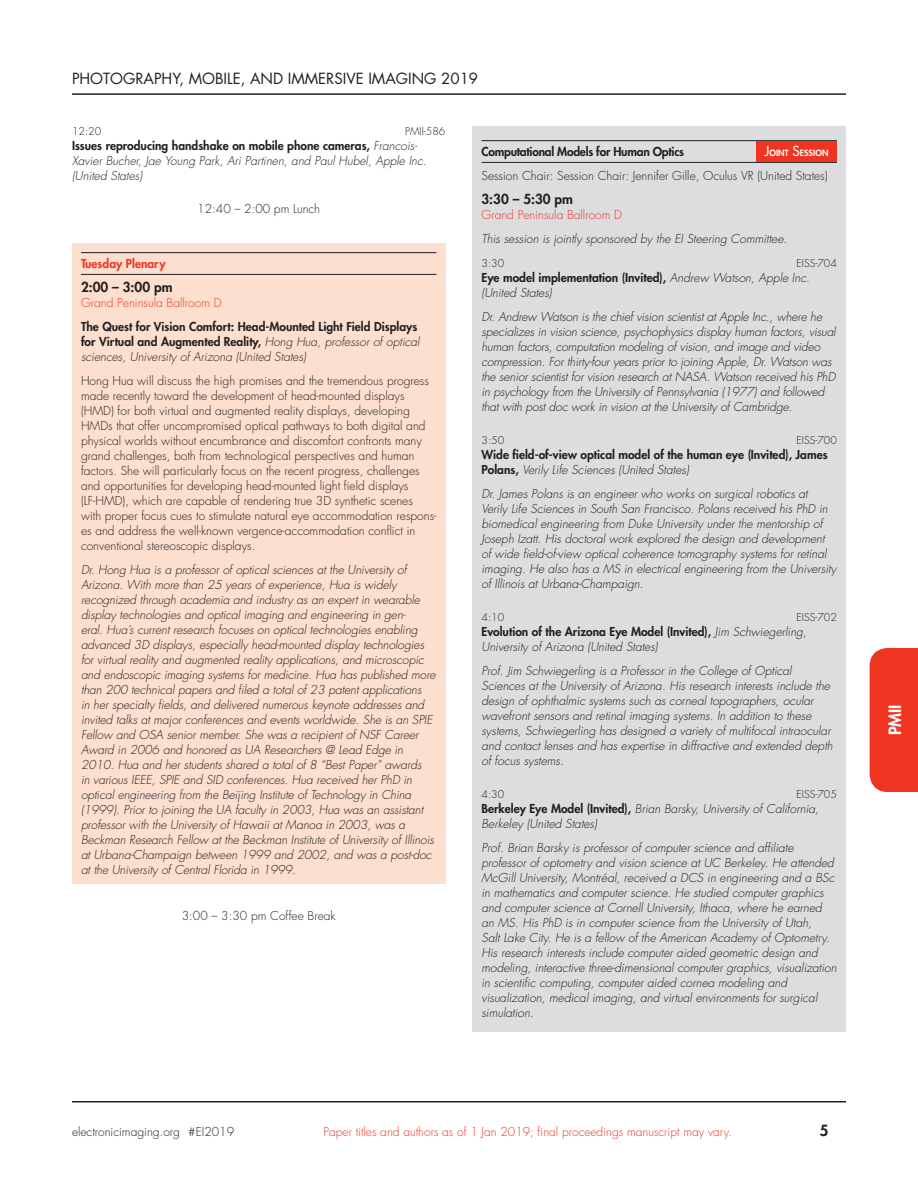
<style>
.page{position:relative;width:918px;height:1188px;background:#fff}
.page>*{position:absolute;margin:0;border:0;box-sizing:border-box;transform-origin:0 0}
.t1{font:800 16.5px "Futura Std";color:#fff}
.t2{font:15px "Futura Std";color:#231f20}
.t3{font:800 15px "Futura Std";color:#231f20}
.Txt_sb{font:800 13.5px "Futura Std";color:#231f20}
.Time{font:800 13.5px "Futura Std";color:#231f20}
.Txt_sb-2{font:italic 300 12px/15px "Futura Std";color:#231f20}
.Txt_sb-3{font:300 12px/15px "Futura Std";color:#231f20}
.Event{font:800 12px/15px "Futura Std";color:#231f20}
.Txt{font:300 12px "Futura Std";color:#ef3522}
.Event-2{font:800 12px "Futura Std";letter-spacing:-.02em;color:#231f20}
.Event-3{font:800 12px "Futura Std";color:#ef3522}
.Paper_No{font:300 10.5px "Futura Std";color:#231f20}
.Txt-2{font:800 8.4px "Futura Std";letter-spacing:.015em;color:#fff}
.s1{font-weight:800;font-style:normal}
.s2{font-weight:300;font-style:italic}
.s3{font-weight:500;font-size:13.5px}
</style>
<div class="page">
<hr style="left:72px;top:93px;width:774px;height:2px;background:#231f20">
<div style="left:870px;top:648px;width:48px;height:144px;background:#ef3522"></div>
<hr style="left:72px;top:1101px;width:774px;height:1px;background:#231f20">
<div style="left:72px;top:243px;width:374px;height:641px;background:#fddfcf"></div>
<hr style="left:81px;top:252px;width:355px;height:1px;background:#231f20">
<hr style="left:81px;top:274px;width:355px;height:1px;background:#231f20">
<div style="left:472px;top:126px;width:374px;height:905px;background:#dcdddf"></div>
<hr style="left:482px;top:140px;width:355px;height:1px;background:#231f20">
<hr style="left:482px;top:162px;width:355px;height:1px;background:#231f20">
<div style="left:756px;top:141px;width:81px;height:21px;background:#ef3522"></div>
<p class="t2" style="left:72px;top:69px;width:19px">PHOTOGRAPHY</p>
<p class="t2" style="left:179px;top:69px;width:32px">, MOBILE</p>
<p class="t2" style="left:241px;top:69px;width:22px">, AND</p>
<p class="t2" style="left:288px;top:69px;width:14px">IMMERSIVE</p>
<p class="t2" style="left:368px;top:69px;width:16px">IMAGING</p>
<p class="t2" style="left:441px;top:69px;width:38px">2019</p>
<p class="Paper_No" style="left:72px;top:124px;width:31px">12:20</p>
<p class="Paper_No" style="left:405px;top:124px;width:42px">PMII-586</p>
<p class="Txt_sb-2" style="left:72px;top:138px;width:356px"><span class="s1">Issues reproducing handshake on mobile phone cameras,</span> Francois-<br>Xavier Bucher, Jae Young Park, Ari Partinen, and Paul Hubel, Apple Inc. (United States)</p>
<p class="Txt_sb-3" style="left:197px;top:201px;width:124px">12:40 – 2:00 pm Lunch</p>
<p class="Event-3" style="left:81px;top:256px;width:86px">Tuesday Plenary</p>
<p class="Txt_sb" style="left:81px;top:278px;width:93px">2:00 – 3:00 pm</p>
<p class="Txt" style="left:81px;top:295px;width:142px">Grand Peninsula Ballroom D</p>
<p class="Event" style="left:81px;top:319px;width:340px">The Quest for Vision Comfort: Head-Mounted Light Field Displays for Virtual and Augmented Reality, <span class="s2">Hong Hua, professor of optical sciences, University of Arizona (United States)</span></p>
<p class="Txt_sb-3" style="left:81px;top:373px;width:357px">Hong Hua will discuss the high promises and the tremendous progress made recently toward the development of head-mounted displays (HMD) for both virtual and augmented reality displays, developing HMDs that offer uncompromised optical pathways to both digital and physical worlds without encumbrance and discomfort confronts many grand challenges, both from technological perspectives and human factors. She will particularly focus on the recent progress, challenges and opportunities for developing head-mounted light field displays (LF-HMD), which are capable of rendering true 3D synthetic scenes<br>with proper focus cues to stimulate natural eye accommodation respons&shy;es and address the well-known vergence-accommodation conflict in conventional stereoscopic displays.</p>
<p class="Txt_sb-2" style="left:81px;top:562px;width:356px">Dr. Hong Hua is a professor of optical sciences at the University of Arizona. With more than 25 years of experience, Hua is widely recognized through academia and industry as an expert in wearable display technologies and optical imaging and engineering in gen-<br>eral. Hua’s current research focuses on optical technologies enabling advanced 3D displays, especially head-mounted display technologies for virtual reality and augmented reality applications, and microscopic and endoscopic imaging systems for medicine. Hua has published more than 200 technical papers and filed a total of 23 patent applications<br>in her specialty fields, and delivered numerous keynote addresses and invited talks at major conferences and events worldwide. She is an SPIE Fellow and OSA senior member. She was a recipient of NSF Career Award in 2006 and honored as UA Researchers @ Lead Edge in 2010. Hua and her students shared a total of 8 “Best Paper” awards<br>in various IEEE, SPIE and SID conferences. Hua received her PhD in optical engineering from the Beijing Institute of Technology in China (1999). Prior to joining the UA faculty in 2003, Hua was an assistant professor with the University of Hawaii at Manoa in 2003, was a Beckman Research Fellow at the Beckman Institute of University of Illinois at Urbana-Champaign between 1999 and 2002, and was a post-doc at the University of Central Florida in 1999.</p>
<p class="Txt_sb-3" style="left:182px;top:908px;width:155px">3:00 – 3:30 pm Coffee Break</p>
<p class="Event-2" style="left:482px;top:144px;width:204px">Computational Models for Human Optics</p>
<p class="Txt-2" style="left:765px;top:148px;width:65px"><span class="s3">J</span>OINT <span class="s3">S</span>ESSION</p>
<p class="Txt_sb-3" style="left:482px;top:169px;width:348px">Session Chair: Session Chair: Jennifer Gille, Oculus VR (United States)</p>
<p class="Time" style="left:482px;top:191px;width:93px">3:30 – 5:30 pm</p>
<p class="Txt" style="left:482px;top:207px;width:142px">Grand Peninsula Ballroom D</p>
<p class="Txt_sb-2" style="left:482px;top:232px;width:307px">This session is jointly sponsored by the EI Steering Committee.</p>
<p class="Paper_No" style="left:482px;top:257px;width:24px">3:30</p>
<p class="Paper_No" style="left:797px;top:257px;width:42px">EISS-704</p>
<p class="Txt_sb-2" style="left:481px;top:271px;width:330px"><span class="s1">Eye model implementation (Invited),</span> Andrew Watson, Apple Inc. (United States)</p>
<p class="Txt_sb-2" style="left:481px;top:310px;width:356px">Dr. Andrew Watson is the chief vision scientist at Apple Inc., where he specializes in vision science, psychophysics display human factors, visual human factors, computation modeling of vision, and image and video compression. For thirty-four years prior to joining Apple, Dr. Watson was the senior scientist for vision research at NASA. Watson received his PhD in psychology from the University of Pennsylvania (1977) and followed that with post doc work in vision at the University of Cambridge.</p>
<p class="Paper_No" style="left:482px;top:434px;width:24px">3:50</p>
<p class="Paper_No" style="left:797px;top:434px;width:42px">EISS-700</p>
<p class="Event" style="left:482px;top:447px;width:348px">Wide field-of-view optical model of the human eye (Invited), James<br>Polans, <span class="s2">Verily Life Sciences (United States)</span></p>
<p class="Txt_sb-2" style="left:482px;top:487px;width:356px">Dr. James Polans is an engineer who works on surgical robotics at Verily Life Sciences in South San Francisco. Polans received his PhD in biomedical engineering from Duke University under the mentorship of Joseph Izatt. His doctoral work explored the design and development of wide field-of-view optical coherence tomography systems for retinal imaging. He also has a MS in electrical engineering from the University of Illinois at Urbana-Champaign.</p>
<p class="Paper_No" style="left:482px;top:611px;width:24px">4:10</p>
<p class="Paper_No" style="left:797px;top:611px;width:42px">EISS-702</p>
<p class="Txt_sb-2" style="left:481px;top:625px;width:327px"><span class="s1">Evolution of the Arizona Eye Model (Invited),</span> Jim Schwiegerling,<br>University of Arizona (United States)</p>
<p class="Txt_sb-2" style="left:481px;top:664px;width:353px">Prof. Jim Schwiegerling is a Professor in the College of Optical Sciences at the University of Arizona. His research interests include the design of ophthalmic systems such as corneal topographers, ocular wavefront sensors and retinal imaging systems. In addition to these systems, Schwiegerling has designed a variety of multifocal intraocular and contact lenses and has expertise in diffractive and extended depth of focus systems.</p>
<p class="Paper_No" style="left:482px;top:788px;width:24px">4:30</p>
<p class="Paper_No" style="left:797px;top:788px;width:42px">EISS-705</p>
<p class="Txt_sb-2" style="left:481px;top:802px;width:339px"><span class="s1">Berkeley Eye Model (Invited),</span> Brian Barsky, University of California,<br>Berkeley (United States)</p>
<p class="Txt_sb-2" style="left:481px;top:841px;width:357px">Prof. Brian Barsky is professor of computer science and affiliate professor of optometry and vision science at UC Berkeley. He attended McGill University, Montréal, received a DCS in engineering and a BSc in mathematics and computer science. He studied computer graphics and computer science at Cornell University, Ithaca, where he earned an MS. His PhD is in computer science from the University of Utah,<br>Salt Lake City. He is a fellow of the American Academy of Optometry.<br>His research interests include computer aided geometric design and modeling, interactive three-dimensional computer graphics, visualization in scientific computing, computer aided cornea modeling and visualization, medical imaging, and virtual environments for surgical simulation.</p>
<p class="Txt_sb-3" style="left:72px;top:1124px;width:164px">electronicimaging.org #EI2019</p>
<p class="Txt" style="left:323px;top:1124px;width:410px">Paper titles and authors as of 1 Jan 2019; final proceedings manuscript may vary.</p>
<p class="t3" style="left:820px;top:1121px;width:10px">5</p>
<h1 class="t1" style="left:885px;top:735px;width:32px;rotate:-90deg">PMII</h1>
</div>
